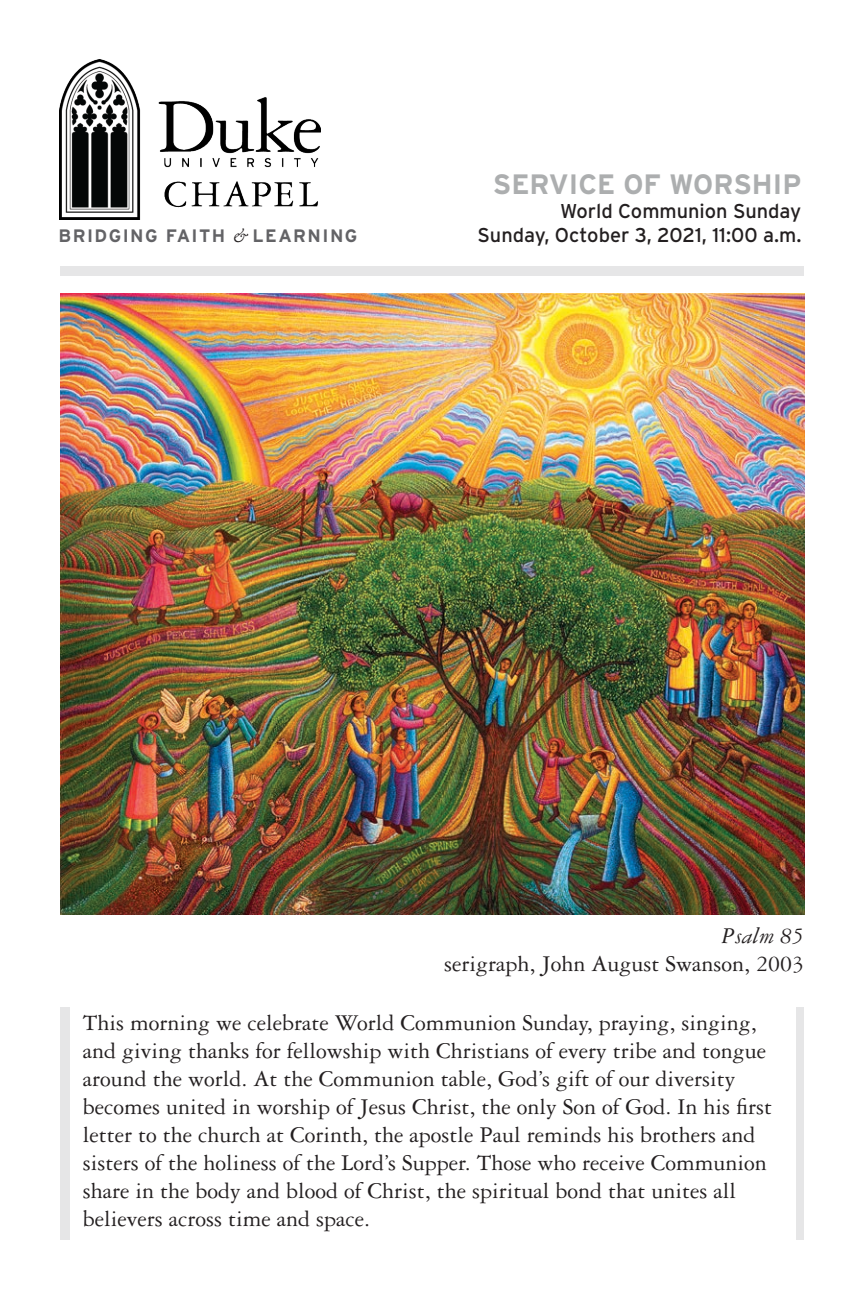
<style>
.page{position:relative;width:864px;height:1296px;background:#fff}
.page>*{position:absolute;margin:0;border:0;box-sizing:border-box;transform-origin:0 0}
.Header_1{font:700 28px "Interstate";color:#acaeaf}
.Tabbed_Leader{font:24px/28px "Garamond 3 LT Std";color:#231f20}
.Header_1-2{font:20px "Interstate";color:#231f20}
.t1{font:700 18px "Interstate";letter-spacing:.08em;color:#636366}
.s1{font-family:"Adobe Garamond Pro";font-weight:400;font-style:italic;color:#231f20}
.s2{font-style:italic}
</style>
<div class="page">
<div style="left:60px;top:1007px;width:10px;height:233px;background:#e6e6e7"></div>
<div style="left:796px;top:1007px;width:8px;height:233px;background:#e6e6e7"></div>
<div style="left:60px;top:266px;width:744px;height:10px;background:#e6e6e7"></div>
<img style="left:60px;top:60px;width:260px;height:159px">
<img style="left:60px;top:293px;width:744px;height:622px">
<p class="Header_1" style="left:493px;top:168px;width:310px">SERVICE OF WORSHIP</p>
<p class="Header_1-2" style="left:560px;top:200px;width:243px">World Communion Sunday</p>
<p class="t1" style="left:59px;top:226px;width:300px">BRIDGING FAITH <span class="s1">&amp;</span> LEARNING</p>
<p class="Header_1-2" style="left:478px;top:224px;width:325px">Sunday, October 3, 2021, 11:00 a.m.</p>
<p class="Tabbed_Leader" style="left:444px;top:922px;width:361px;text-align:right"><span class="s2">Psalm 85<br></span>serigraph, John August Swanson, 2003</p>
<p class="Tabbed_Leader" style="left:83px;top:1009px;width:691px">This morning we celebrate World Communion Sunday, praying, singing, and giving thanks for fellowship with Christians of every tribe and tongue around the world. At the Communion table, God’s gift of our diversity becomes united in worship of Jesus Christ, the only Son of God. In his first letter to the church at Corinth, the apostle Paul reminds his brothers and sisters of the holiness of the Lord’s Supper. Those who receive Communion share in the body and blood of Christ, the spiritual bond that unites all believers across time and space.</p>
</div>
